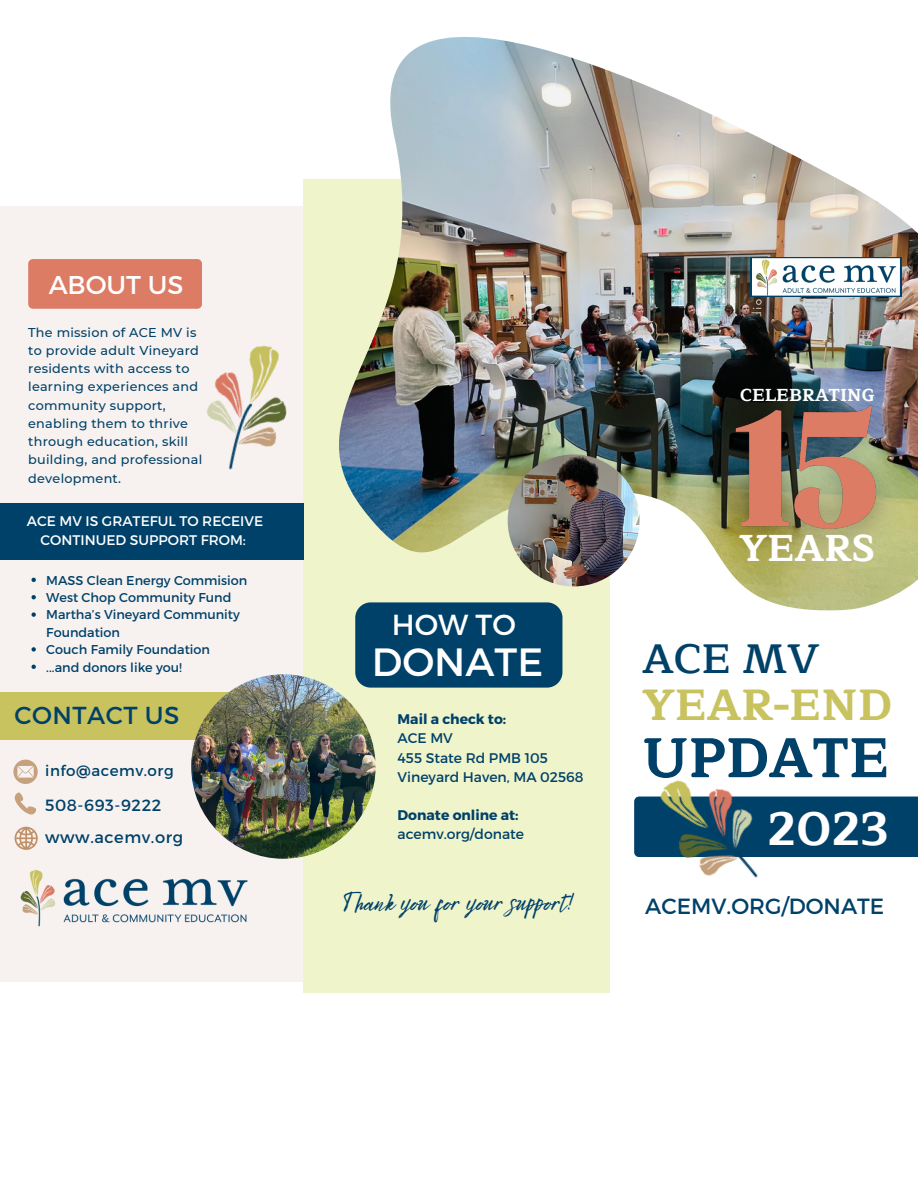
<style>
.page{position:relative;width:918px;height:1188px;background:#fff}
.page>*{position:absolute;margin:0;border:0;box-sizing:border-box;transform-origin:0 0}
.t1{font:700 56.1px "Maitree";color:#004169}
.t2{font:700 48.6px "Maitree";color:#fff}
.t3{font:700 44.25px "Maitree";color:#c8c25f}
.t4{font:600 41.7px "Maitree";color:#004169}
.t5{font:39.45px "Montserrat";color:#fff}
.t6{font:700 37.95px "Maitree";color:#fff}
.t7{font:28.95px "Montserrat";color:#fff}
.t8{font:26.4px "Bright Sunshine";color:#004169}
.t9{font:25.8px "Montserrat";color:#fff}
.t10{font:24.6px "Montserrat";letter-spacing:.02em;color:#004169}
.t11{font:21.9px "Montserrat";color:#004169}
.t12{font:700 17.55px "Maitree";color:#fff}
.t13{font:16.2px "Montserrat";letter-spacing:.035em;color:#004169}
.t14{font:15px "Montserrat";letter-spacing:.035em;color:#004169}
.t15{font:13.95px "Montserrat";color:#004169}
.t16{font:13.95px/19.2px "Montserrat";color:#fff;text-align:center}
.t17{font:700 13.95px "Montserrat";color:#004169}
.t18{font:500 12.75px/18.3px "Montserrat";letter-spacing:.02em;color:#004169}
.t19{font:12.75px/17.4px "Montserrat";color:#004169}
</style>
<div class="page">
<div style="left:0;top:206px;width:322px;height:775px;background:#f7f2f0"></div>
<div style="left:303px;top:180px;width:307px;height:813px;background:#eff4cb"></div>
<img style="left:339px;top:36px;width:579px;height:551px">
<svg style="left:15px;top:792px;width:21px;height:23px"></svg>
<svg style="left:751px;top:257px;width:150px;height:38px"></svg>
<img style="left:756px;top:259px;width:140px;height:36px">
<div style="left:28px;top:259px;width:174px;height:50px;background:#dc7c65;border-radius:5px"></div>
<img style="left:206px;top:345px;width:81px;height:125px">
<div style="left:0;top:503px;width:303px;height:56px;background:#004169"></div>
<img style="left:508px;top:454px;width:132px;height:132px;border-radius:50%">
<div style="left:634px;top:797px;width:284px;height:60px;background:#004169"></div>
<img style="left:640px;top:780px;width:147px;height:98px">
<div style="left:0;top:693px;width:306px;height:47px;background:#c8c25f"></div>
<img style="left:20px;top:870px;width:228px;height:57px">
<img style="left:191px;top:674px;width:185px;height:185px;border-radius:50%">
<svg style="left:13px;top:760px;width:25px;height:24px"></svg>
<svg style="left:15px;top:827px;width:23px;height:23px"></svg>
<div style="left:355px;top:602px;width:207px;height:86px;background:#004169"></div>
<img style="left:694px;top:295px;width:224px;height:316px">
<svg style="left:32px;top:578px;width:4px;height:4px"></svg>
<svg style="left:32px;top:595px;width:4px;height:4px"></svg>
<svg style="left:32px;top:612px;width:4px;height:5px"></svg>
<svg style="left:32px;top:647px;width:4px;height:5px"></svg>
<svg style="left:32px;top:665px;width:4px;height:4px"></svg>
<p class="t9" style="left:49px;top:268px;width:136px">ABOUT US</p>
<p class="t18" style="left:28px;top:323px;width:176px">The mission of ACE MV is to provide adult Vineyard residents with access to learning experiences and community support, enabling them to thrive through education, skill building, and professional development.</p>
<p class="t16" style="left:27px;top:511px;width:238px">ACE MV IS GRATEFUL TO RECEIVE<br>CONTINUED SUPPORT FROM:</p>
<p class="t19" style="left:46px;top:571px;width:203px">MASS Clean Energy Commision</p>
<p class="t19" style="left:46px;top:588px;width:187px">West Chop Community Fund</p>
<p class="t19" style="left:46px;top:606px;width:195px">Martha’s Vineyard Community<br>Foundation</p>
<p class="t19" style="left:46px;top:640px;width:165px">Couch Family Foundation</p>
<p class="t19" style="left:46px;top:658px;width:137px">...and donors like you!</p>
<p class="t10" style="left:15px;top:699px;width:166px">CONTACT US</p>
<p class="t14" style="left:45px;top:761px;width:130px">info@acemv.org</p>
<p class="t13" style="left:45px;top:795px;width:118px">508-693-9222</p>
<p class="t7" style="left:392px;top:606px;width:126px">HOW TO</p>
<p class="t5" style="left:372px;top:636px;width:173px">DONATE</p>
<p class="t17" style="left:398px;top:710px;width:110px">Mail a check to:</p>
<p class="t15" style="left:398px;top:729px;width:57px">ACE MV</p>
<p class="t15" style="left:398px;top:749px;width:152px">455 State Rd PMB 105</p>
<p class="t15" style="left:398px;top:768px;width:187px">Vineyard Haven, MA 02568</p>
<p class="t17" style="left:398px;top:806px;width:123px">Donate online at:</p>
<p class="t13" style="left:45px;top:827px;width:139px">www.acemv.org</p>
<p class="t15" style="left:398px;top:825px;width:128px">acemv.org/donate</p>
<p class="t12" style="left:740px;top:381px;width:136px">CELEBRATING</p>
<p class="t6" style="left:739px;top:518px;width:137px">YEARS</p>
<p class="t4" style="left:642px;top:625px;width:178px">ACE MV</p>
<p class="t3" style="left:642px;top:669px;width:251px">YEAR-END</p>
<p class="t1" style="left:642px;top:713px;width:249px">UPDATE</p>
<p class="t2" style="left:767px;top:789px;width:124px">2023</p>
<p class="t8" style="left:344px;top:881px;width:231px">Thank you for your support!</p>
<p class="t11" style="left:645px;top:892px;width:241px">ACEMV.ORG/DONATE</p>
</div>
